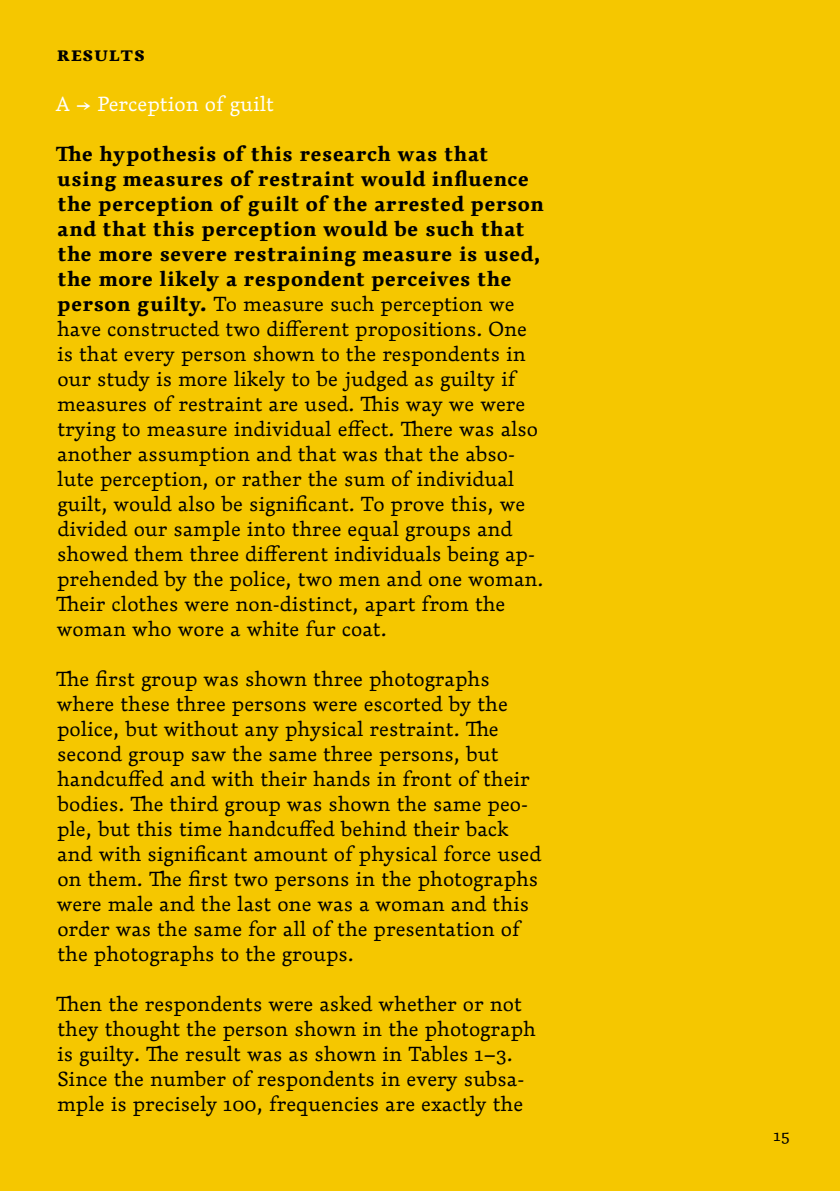
<style>
.page{position:relative;width:840px;height:1191px;background:#fff}
.page>*{position:absolute;margin:0;border:0;box-sizing:border-box;transform-origin:0 0}
.t1{font:300 20px/25px "Dederon LOT";color:#000}
.t2{font:700 20px/25px "Dederon DOT";letter-spacing:.01em;color:#000}
.t3{font:300 20px "Dederon LOT";color:#fff}
.t4{font:300 16px "Dederon LOT";color:#000}
.s1{font-family:"Dederon DOT";font-weight:700}
</style>
<div class="page">
<div style="left:0;top:0;width:839px;height:1191px;background:#f5c700"></div>
<p class="t2" style="left:56px;top:41px;width:90px">Results</p>
<p class="t3" style="left:55px;top:91px;width:220px">A <span class="s1">→</span> Perception of guilt</p>
<p class="t2" style="left:56px;top:141px;width:489px">The hypothesis of this research was that using measures of restraint would influence the perception of guilt of the arrested person and that this perception would be such that the more severe restraining measure is used, the more likely a respondent perceives the</p>
<p class="t1" style="left:56px;top:291px;width:488px"><span class="s1">person guilty.</span> To measure such perception we have constructed two different propositions. One is that every person shown to the respondents in our study is more likely to be judged as guilty if measures of restraint are used. This way we were trying to measure individual effect. There was also another assumption and that was that the abso&shy;lute perception, or rather the sum of individual guilt, would also be significant. To prove this, we divided our sample into three equal groups and showed them three different individuals being ap&shy;prehended by the police, two men and one woman.<br>Their clothes were non-distinct, apart from the woman who wore a white fur coat.</p>
<p class="t1" style="left:56px;top:666px;width:486px">The first group was shown three photographs where these three persons were escorted by the police, but without any physical restraint. The second group saw the same three persons, but handcuffed and with their hands in front of their bodies. The third group was shown the same peo&shy;ple, but this time handcuffed behind their back and with significant amount of physical force used on them. The first two persons in the photographs were male and the last one was a woman and this order was the same for all of the presentation of the photographs to the groups.</p>
<p class="t1" style="left:56px;top:991px;width:481px">Then the respondents were asked whether or not they thought the person shown in the photograph is guilty. The result was as shown in Tables 1–3.<br>Since the number of respondents in every subsa&shy;mple is precisely 100, frequencies are exactly the</p>
<p class="t4" style="left:773px;top:1125px;width:18px">15</p>
</div>
